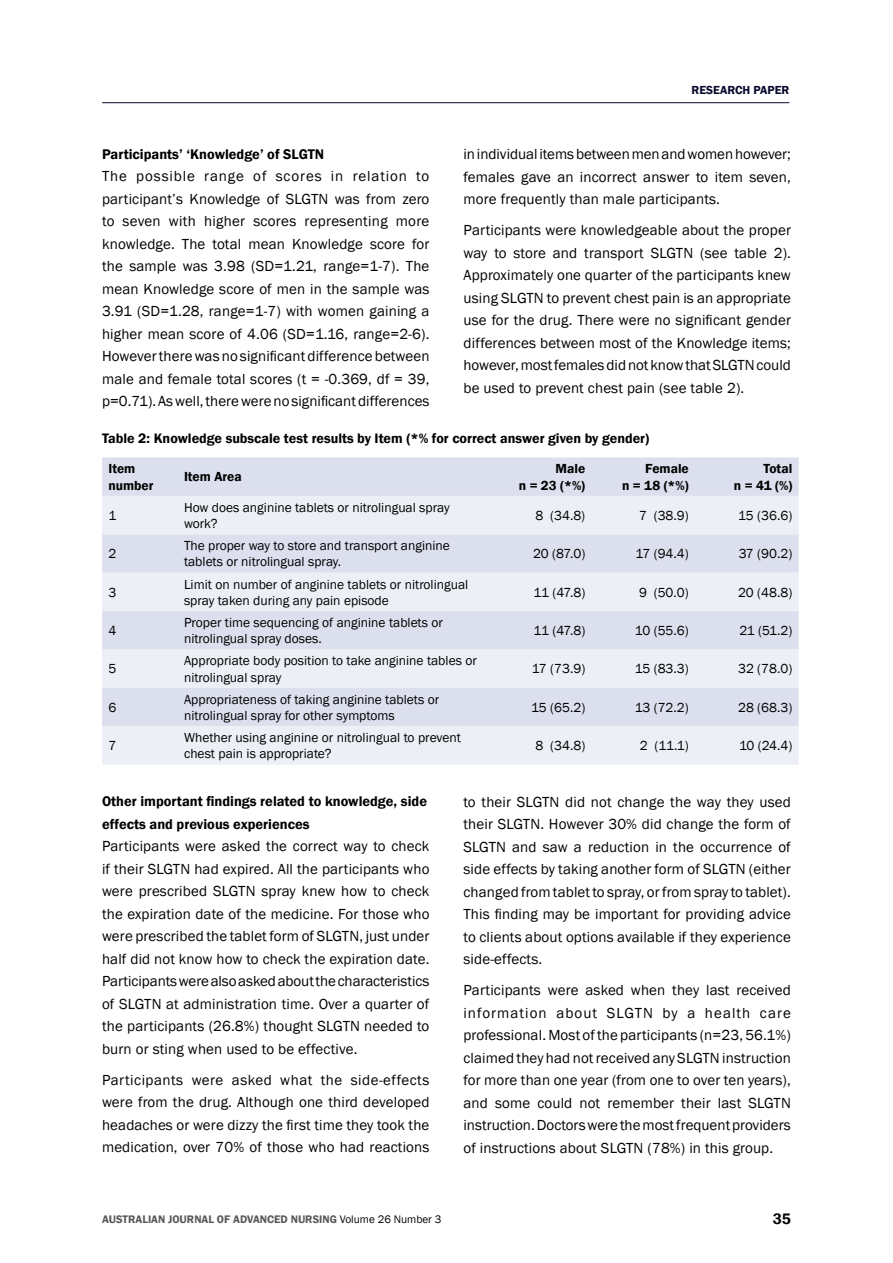
<style>
.page{position:relative;width:893px;height:1263px;background:#fff}
.page>*{position:absolute;margin:0;border:0;box-sizing:border-box;transform-origin:0 0}
.t1{font:600 15.6px "Franklin Gothic";color:#000}
.t2{font:15px/22.5px "Franklin Gothic";letter-spacing:.01em;color:#000;text-align:justify}
.t3{font:600 14.4px/22.5px "Franklin Gothic";color:#000}
.t4{font:600 14.1px "Franklin Gothic";color:#000}
.t5{font:13.5px/16.2px "Franklin Gothic";color:#000}
.t6{font:600 13.5px/16.2px "Franklin Gothic";color:#000;text-align:right}
.t7{font:600 12px "Franklin Gothic";color:#080a2d}
.t8{font:600 11.25px "Franklin Gothic";color:#58585a}
.s1{font-weight:400;color:#000}
</style>
<div class="page">
<hr style="left:102px;top:102px;width:687px;height:1px;background:#080a2d">
<div style="left:102px;top:457px;width:697px;height:39px;background:#dcdfed"></div>
<svg style="left:102px;top:496px;width:697px;height:269px;background:#e5e8f2"></svg>
<p class="t7" style="left:691px;top:83px;width:99px">RESEARCH PAPER</p>
<p class="t3" style="left:102px;top:143px;width:224px">Participants’ ‘Knowledge’ of SLGTN</p>
<p class="t2" style="left:102px;top:165px;width:329px">The possible range of scores in relation to participant’s Knowledge of SLGTN was from zero to seven with higher scores representing more knowledge. The total mean Knowledge score for the sample was 3.98 (SD=1.21, range=1‑7). The mean Knowledge score of men in the sample was 3.91 (SD=1.28, range=1‑7) with women gaining a higher mean score of 4.06 (SD=1.16, range=2‑6).<br>Howevertherewas no significant difference between male and female total scores (t = ‑0.369, df = 39, p=0.71).Aswell,therewereno significantdifferences</p>
<p class="t2" style="left:464px;top:143px;width:329px">in individual items between men and women however; females gave an incorrect answer to item seven, more frequently than male participants.</p>
<p class="t2" style="left:464px;top:219px;width:329px">Participants were knowledgeable about the proper way to store and transport SLGTN (see table 2).<br>Approximately one quarter of the participants knew using SLGTN to prevent chest pain is an appropriate use for the drug. There were no significant gender differences between most of the Knowledge items; however, most females did not know that SLGTN could be used to prevent chest pain (see table 2).</p>
<p class="t4" style="left:102px;top:430px;width:549px">Table 2: Knowledge subscale test results by Item (*% for correct answer given by gender)</p>
<p class="t6" style="left:108px;top:461px;width:47px;text-align:left">Item number</p>
<p class="t6" style="left:184px;top:469px;width:59px">Item Area</p>
<p class="t6" style="left:519px;top:461px;width:68px">Male<br>n = 23 (*%)</p>
<p class="t6" style="left:622px;top:461px;width:68px">Female<br>n = 18 (*%)</p>
<p class="t6" style="left:734px;top:461px;width:60px">Total<br>n = 41 (%)</p>
<p class="t5" style="left:108px;top:507px;width:9px">1</p>
<p class="t5" style="left:184px;top:499px;width:267px">How does anginine tablets or nitrolingual spray work?</p>
<p class="t5" style="left:536px;top:507px;width:51px">8 (34.8)</p>
<p class="t5" style="left:639px;top:507px;width:51px">7 (38.9)</p>
<p class="t5" style="left:738px;top:507px;width:56px">15 (36.6)</p>
<p class="t5" style="left:108px;top:546px;width:9px">2</p>
<p class="t5" style="left:184px;top:538px;width:267px">The proper way to store and transport anginine tablets or nitrolingual spray.</p>
<p class="t5" style="left:533px;top:546px;width:54px">20 (87.0)</p>
<p class="t5" style="left:635px;top:546px;width:55px">17 (94.4)</p>
<p class="t5" style="left:739px;top:546px;width:55px">37 (90.2)</p>
<p class="t5" style="left:108px;top:584px;width:9px">3</p>
<p class="t5" style="left:184px;top:576px;width:286px">Limit on number of anginine tablets or nitrolingual spray taken during any pain episode</p>
<p class="t5" style="left:534px;top:584px;width:53px">11 (47.8)</p>
<p class="t5" style="left:639px;top:584px;width:51px">9 (50.0)</p>
<p class="t5" style="left:738px;top:584px;width:56px">20 (48.8)</p>
<p class="t5" style="left:108px;top:623px;width:9px">4</p>
<p class="t5" style="left:184px;top:615px;width:260px">Proper time sequencing of anginine tablets or nitrolingual spray doses.</p>
<p class="t5" style="left:534px;top:623px;width:53px">11 (47.8)</p>
<p class="t5" style="left:635px;top:623px;width:55px">10 (55.6)</p>
<p class="t5" style="left:739px;top:623px;width:54px">21 (51.2)</p>
<p class="t5" style="left:108px;top:661px;width:9px">5</p>
<p class="t5" style="left:184px;top:653px;width:294px">Appropriate body position to take anginine tables or nitrolingual spray</p>
<p class="t5" style="left:532px;top:661px;width:55px">17 (73.9)</p>
<p class="t5" style="left:635px;top:661px;width:56px">15 (83.3)</p>
<p class="t5" style="left:738px;top:661px;width:56px">32 (78.0)</p>
<p class="t5" style="left:108px;top:699px;width:9px">6</p>
<p class="t5" style="left:184px;top:691px;width:257px">Appropriateness of taking anginine tablets or nitrolingual spray for other symptoms</p>
<p class="t5" style="left:531px;top:699px;width:56px">15 (65.2)</p>
<p class="t5" style="left:635px;top:699px;width:56px">13 (72.2)</p>
<p class="t5" style="left:738px;top:699px;width:56px">28 (68.3)</p>
<p class="t5" style="left:108px;top:738px;width:9px">7</p>
<p class="t5" style="left:184px;top:730px;width:278px">Whether using anginine or nitrolingual to prevent chest pain is appropriate?</p>
<p class="t5" style="left:536px;top:738px;width:51px">8 (34.8)</p>
<p class="t5" style="left:640px;top:738px;width:50px">2 (11.1)</p>
<p class="t5" style="left:739px;top:738px;width:55px">10 (24.4)</p>
<p class="t3" style="left:102px;top:790px;width:326px">Other important findings related to knowledge, side effects and previous experiences</p>
<p class="t2" style="left:102px;top:835px;width:329px">Participants were asked the correct way to check if their SLGTN had expired. All the participants who were prescribed SLGTN spray knew how to check the expiration date of the medicine. For those who were prescribed the tablet form of SLGTN, just under half did not know how to check the expiration date.<br>Participants were also asked about the characteristics of SLGTN at administration time. Over a quarter of the participants (26.8%) thought SLGTN needed to burn or sting when used to be effective.</p>
<p class="t2" style="left:102px;top:1069px;width:329px">Participants were asked what the side‑effects were from the drug. Although one third developed headaches or were dizzy the first time they took the medication, over 70% of those who had reactions</p>
<p class="t2" style="left:463px;top:791px;width:329px">to their SLGTN did not change the way they used their SLGTN. However 30% did change the form of SLGTN and saw a reduction in the occurrence of side effects by taking another form of SLGTN (either changed from tablet to spray, or from spray to tablet).<br>This finding may be important for providing advice to clients about options available if they experience side‑effects.</p>
<p class="t2" style="left:463px;top:979px;width:329px">Participants were asked when they last received information about SLGTN by a health care professional. Most of the participants (n=23, 56.1%) claimed they had not received any SLGTN instruction for more than one year (from one to over ten years), and some could not remember their last SLGTN instruction. Doctors were the most frequent providers of instructions about SLGTN (78%) in this group.</p>
<p class="t8" style="left:102px;top:1213px;width:341px">AUSTRALIAN JOURNAL OF ADVANCED NURSING <span class="s1">Volume 26 Number 3</span></p>
<p class="t1" style="left:773px;top:1209px;width:20px">35</p>
</div>
